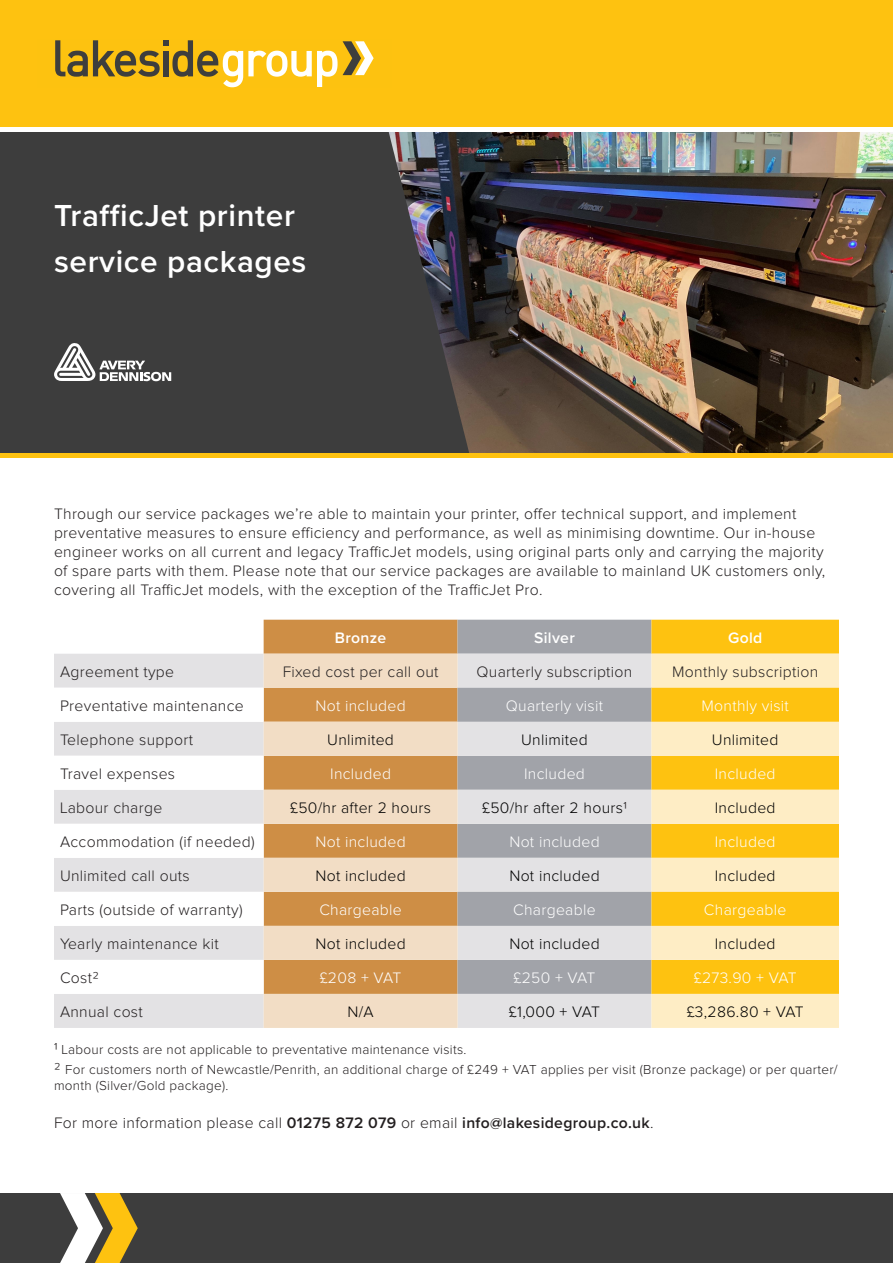
<style>
.page{position:relative;width:893px;height:1263px;background:#fff}
.page>*{position:absolute;margin:0;border:0;box-sizing:border-box;transform-origin:0 0}
.t1{font:600 31.5px "Proxima Nova";letter-spacing:.02em;color:#fff}
.t2{font:300 15.75px/18.9px "Proxima Nova";letter-spacing:.02em;color:#231f20}
.t3{font:300 15.75px "Proxima Nova";letter-spacing:.02em;color:#000}
.t4{font:300 15.75px "Proxima Nova";letter-spacing:.02em;color:#fff}
.t5{font:600 15.75px "Proxima Nova";letter-spacing:.02em;color:#fff}
.t6{font:300 13.5px/16.2px "Proxima Nova";letter-spacing:.02em;color:#231f20}
.s1{font-size:16.5px;color:#231f20}
.s2{font-size:16.5px}
.s3{font-weight:600}
</style>
<div class="page">
<div style="left:0;top:1193px;width:893px;height:70px;background:#3d3d3d"></div>
<img style="left:469px;top:132px;width:424px;height:322px">
<svg style="left:0;top:132px;width:469px;height:322px;background:#3e3e3e"></svg>
<div style="left:0;top:0;width:893px;height:128px;background:#fec210"></div>
<svg style="left:55px;top:40px;width:319px;height:47px"></svg>
<hr style="left:0;top:454px;width:893px;height:4px;background:#fec210">
<div style="left:264px;top:620px;width:194px;height:34px;background:#ce8e45"></div>
<div style="left:458px;top:620px;width:193px;height:34px;background:#a1a3a9"></div>
<div style="left:651px;top:620px;width:188px;height:34px;background:#fec210"></div>
<svg style="left:54px;top:654px;width:597px;height:374px;background:#d8d7da"></svg>
<svg style="left:264px;top:654px;width:194px;height:374px;background:#e1b98b"></svg>
<svg style="left:651px;top:654px;width:188px;height:374px;background:#fde298"></svg>
<svg style="left:54px;top:688px;width:210px;height:306px"></svg>
<svg style="left:458px;top:688px;width:193px;height:238px;background:#bdbec2"></svg>
<svg style="left:651px;top:688px;width:188px;height:238px;background:#fdd45e"></svg>
<svg style="left:60px;top:1193px;width:78px;height:70px"></svg>
<svg style="left:54px;top:343px;width:117px;height:38px"></svg>
<p class="t1" style="left:54px;top:192px;width:243px">TrafficJet printer</p>
<p class="t1" style="left:54px;top:238px;width:254px">service packages</p>
<p class="t2" style="left:54px;top:505px;width:773px">Through our service packages we’re able to maintain your printer, offer technical support, and implement preventative measures to ensure efficiency and performance, as well as minimising downtime. Our in-house engineer works on all current and legacy TrafficJet models, using original parts only and carrying the majority of spare parts with them. Please note that our service packages are available to mainland UK customers only, covering all TrafficJet models, with the exception of the TrafficJet Pro.</p>
<p class="t5" style="left:335px;top:626px;width:53px">Bronze</p>
<p class="t5" style="left:534px;top:626px;width:42px">Silver</p>
<p class="t5" style="left:728px;top:626px;width:36px">Gold</p>
<p class="t2" style="left:60px;top:663px;width:116px">Agreement type</p>
<p class="t2" style="left:283px;top:663px;width:157px">Fixed cost per call out</p>
<p class="t2" style="left:477px;top:663px;width:157px">Quarterly subscription</p>
<p class="t2" style="left:672px;top:663px;width:148px">Monthly subscription</p>
<p class="t2" style="left:60px;top:697px;width:185px">Preventative maintenance</p>
<p class="t4" style="left:315px;top:698px;width:92px">Not included</p>
<p class="t4" style="left:506px;top:698px;width:99px">Quarterly visit</p>
<p class="t4" style="left:701px;top:698px;width:89px">Monthly visit</p>
<p class="t2" style="left:60px;top:731px;width:135px">Telephone support</p>
<p class="t3" style="left:327px;top:732px;width:68px">Unlimited</p>
<p class="t3" style="left:521px;top:732px;width:68px">Unlimited</p>
<p class="t3" style="left:712px;top:732px;width:68px">Unlimited</p>
<p class="t2" style="left:60px;top:765px;width:117px">Travel expenses</p>
<p class="t4" style="left:330px;top:766px;width:62px">Included</p>
<p class="t4" style="left:524px;top:766px;width:62px">Included</p>
<p class="t4" style="left:715px;top:766px;width:62px">Included</p>
<p class="t2" style="left:60px;top:799px;width:104px">Labour charge</p>
<p class="t3" style="left:290px;top:800px;width:142px">£50/hr after 2 hours</p>
<p class="t3" style="left:482px;top:801px;width:146px">£50/hr after 2 hours<span class="s1">1</span></p>
<p class="t3" style="left:715px;top:800px;width:62px">Included</p>
<p class="t2" style="left:60px;top:833px;width:196px">Accommodation (if needed)</p>
<p class="t4" style="left:315px;top:834px;width:92px">Not included</p>
<p class="t4" style="left:509px;top:834px;width:92px">Not included</p>
<p class="t4" style="left:715px;top:834px;width:62px">Included</p>
<p class="t2" style="left:60px;top:867px;width:131px">Unlimited call outs</p>
<p class="t3" style="left:315px;top:869px;width:92px">Not included</p>
<p class="t3" style="left:509px;top:869px;width:92px">Not included</p>
<p class="t3" style="left:715px;top:869px;width:62px">Included</p>
<p class="t2" style="left:60px;top:901px;width:184px">Parts (outside of warranty)</p>
<p class="t4" style="left:319px;top:903px;width:84px">Chargeable</p>
<p class="t4" style="left:513px;top:903px;width:84px">Chargeable</p>
<p class="t4" style="left:704px;top:903px;width:84px">Chargeable</p>
<p class="t2" style="left:60px;top:935px;width:160px">Yearly maintenance kit</p>
<p class="t3" style="left:315px;top:937px;width:92px">Not included</p>
<p class="t3" style="left:509px;top:937px;width:92px">Not included</p>
<p class="t3" style="left:715px;top:937px;width:62px">Included</p>
<p class="t2" style="left:60px;top:969px;width:40px">Cost<span class="s2">2</span></p>
<p class="t4" style="left:320px;top:971px;width:83px">£208 + VAT</p>
<p class="t4" style="left:513px;top:971px;width:83px">£250 + VAT</p>
<p class="t4" style="left:694px;top:971px;width:104px">£273.90 + VAT</p>
<p class="t2" style="left:60px;top:1003px;width:84px">Annual cost</p>
<p class="t3" style="left:347px;top:1005px;width:28px">N/A</p>
<p class="t3" style="left:509px;top:1005px;width:93px">£1,000 + VAT</p>
<p class="t3" style="left:687px;top:1005px;width:118px">£3,286.80 + VAT</p>
<p class="t6" style="left:54px;top:1042px;width:414px"><span class="s2">1</span> Labour costs are not applicable to preventative maintenance visits.</p>
<p class="t6" style="left:54px;top:1062px;width:785px"><span class="s2">2</span> For customers north of Newcastle/Penrith, an additional charge of £249 + VAT applies per visit (Bronze package) or per quarter/ month (Silver/Gold package).</p>
<p class="t2" style="left:54px;top:1114px;width:601px">For more information please call <span class="s3">01275 872 079</span> or email <span class="s3">info@lakesidegroup.co.uk</span>.</p>
</div>
